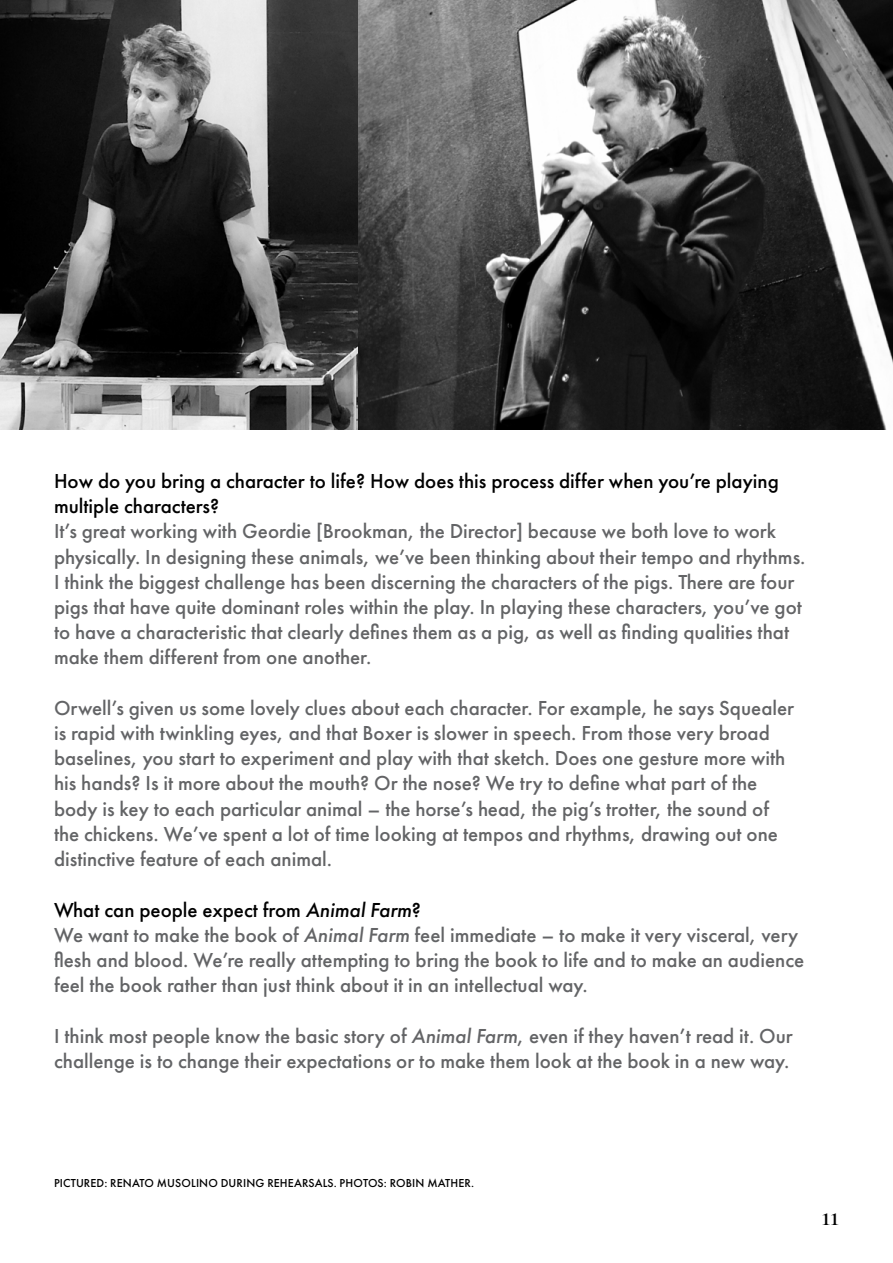
<style>
.page{position:relative;width:893px;height:1263px;background:#fff}
.page>*{position:absolute;margin:0;border:0;box-sizing:border-box;transform-origin:0 0}
.t1{font:500 21px/25.2px "Futura PT";color:#636466}
.t2{font:500 21px/25.2px "Futura PT";color:#000}
.t3{font:21px "GT Super Display";color:#000}
.t4{font:500 12px "Futura PT";letter-spacing:.01em;color:#000}
.s1{color:#000}
.s2{font-style:italic;color:#000}
.s3{font-style:italic}
</style>
<div class="page">
<img style="left:357px;top:0;width:536px;height:429px">
<img style="left:0;top:0;width:357px;height:429px">
<p class="t2" style="left:54px;top:468px;width:726px">H ow do you bring a character to life? H ow does this process differ when you’re playing multiple characters?</p>
<p class="t1" style="left:54px;top:519px;width:753px">It’s great working with Geordie [Brookman, the Director] because we both love to work physically. I n designing these animals, we’ve been thinking about their tempo and rhythms.<br>I think the biggest challenge has been discerning the characters of the pigs. There are four pigs that have quite dominant roles within the play. I n playing these characters, you’ve got to have a characteristic that clearly defines them as a pig, as well as finding qualities that make them different from one another.</p>
<p class="t1" style="left:54px;top:695px;width:742px">Orwell’s given us some lovely clues about each character. For example, he says Squealer is rapid with twinkling eyes, and that Boxer is slower in speech. From those very broad baselines, you start to experiment and play with that sketch. Does one gesture more with his hands? Is it more about the mouth? Or the nose? We try to define what part of the body is key to each particular animal – the horse’s head, the pig’s trotter, the sound of the chickens. We’ve spent a lot of time looking at tempos and rhythms, drawing out one distinctive feature of each animal.</p>
<p class="t1" style="left:54px;top:897px;width:752px"><span class="s1">What can people expect from</span> <span class="s2">Animal Farm</span><span class="s1">?<br></span>We want to make the book of <span class="s3">Animal Farm</span> feel immediate – to make it very visceral, very flesh and blood. We’re really attempting to bring the book to life and to make an audience feel the book rather than just think about it in an intellectual way.</p>
<p class="t1" style="left:54px;top:1023px;width:740px">I think most people know the basic story of <span class="s3">Animal Farm</span>, even if they haven’t read it. Our challenge is to change their expectations or to make them look at the book in a new way.</p>
<p class="t4" style="left:54px;top:1175px;width:422px">Pictured: renato musolino during rehearsals. photos: robin mather.</p>
<p class="t3" style="left:822px;top:1207px;width:19px">11</p>
</div>
